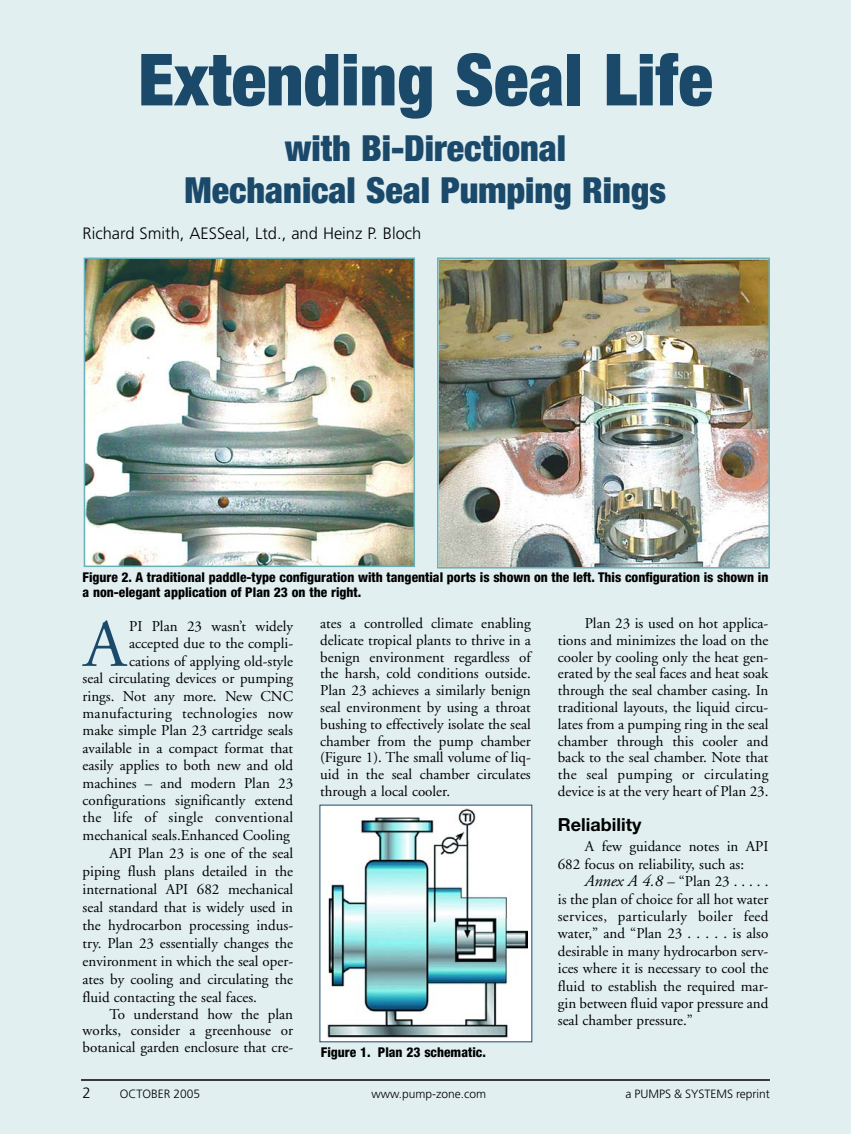
<style>
.page{position:relative;width:851px;height:1134px;background:#fff}
.page>*{position:absolute;margin:0;border:0;box-sizing:border-box;transform-origin:0 0}
.t1{font:900 condensed 72px "Helvetica Neue";color:#1a496a}
.t2{font:67.5px "Adobe Garamond";color:#1a496a}
.t3{font:900 condensed 36px/42px "Helvetica Neue";color:#1a496a;text-align:center}
.t4{font:700 18px "Helvetica Neue";color:#000}
.t5{font:300 16.5px "Frutiger";color:#000}
.t6{font:15px/16.8px "Adobe Garamond";color:#000;text-align:justify}
.t7{font:15px "Adobe Garamond";letter-spacing:.02em;color:#000}
.t8{font:300 15px "Frutiger";color:#000}
.t9{font:800 condensed 13.5px/15px "Helvetica Neue";color:#000}
.t10{font:300 12px "Frutiger";color:#000}
.s1{font-style:italic;font-size:16.5px}
</style>
<div class="page">
<div style="left:0;top:0;width:850px;height:1134px;background:#e1eff1"></div>
<img style="left:87px;top:261px;width:325px;height:303px">
<div style="left:84px;top:258px;width:331px;height:309px;border:2px solid #68b0b8"></div>
<img style="left:440px;top:261px;width:327px;height:305px">
<div style="left:437px;top:258px;width:333px;height:311px;border:2px solid #68b0b8"></div>
<img style="left:322px;top:807px;width:205px;height:233px">
<hr style="left:81px;top:1079px;width:689px;height:2px;background:#000">
<h1 class="t1" style="left:138px;top:54px;width:576px">Extending Seal Life</h1>
<h3 class="t3" style="left:185px;top:130px;width:483px">with Bi-Directional<br>Mechanical Seal Pumping Rings</h3>
<p class="t5" style="left:82px;top:227px;width:340px">Richard Smith, AESSeal, Ltd., and Heinz P. Bloch</p>
<p class="t9" style="left:83px;top:571px;width:687px">Figure 2. A traditional paddle-type configuration with tangential ports is shown on the left. This configuration is shown in a non-elegant application of Plan 23 on the right.</p>
<h2 class="t2" style="left:84px;top:617px;width:44px">A</h2>
<p class="t6" style="left:129px;top:619px;width:165px">PI Plan 23 wasn’t widely</p>
<p class="t6" style="left:129px;top:637px;width:165px">accepted due to the compli-</p>
<p class="t6" style="left:129px;top:654px;width:165px">cations of applying old-style</p>
<p class="t6" style="left:82px;top:671px;width:212px">seal circulating devices or pumping</p>
<p class="t6" style="left:82px;top:689px;width:212px">rings. Not any more. New CNC</p>
<p class="t7" style="left:82px;top:707px;width:212px">manufacturing technologies now</p>
<p class="t6" style="left:82px;top:724px;width:212px">make simple Plan 23 cartridge seals</p>
<p class="t6" style="left:82px;top:741px;width:212px">available in a compact format that</p>
<p class="t6" style="left:82px;top:758px;width:212px">easily applies to both new and old</p>
<p class="t6" style="left:82px;top:776px;width:212px">machines – and modern Plan 23</p>
<p class="t6" style="left:82px;top:793px;width:212px">configurations significantly extend</p>
<p class="t7" style="left:82px;top:812px;width:212px">the life of single conventional</p>
<p class="t6" style="left:82px;top:828px;width:209px">mechanical seals.Enhanced Cooling</p>
<p class="t6" style="left:110px;top:846px;width:185px">API Plan 23 is one of the seal</p>
<p class="t6" style="left:82px;top:864px;width:212px">piping flush plans detailed in the</p>
<p class="t6" style="left:82px;top:882px;width:212px">international API 682 mechanical</p>
<p class="t6" style="left:82px;top:900px;width:212px">seal standard that is widely used in</p>
<p class="t6" style="left:82px;top:918px;width:212px">the hydrocarbon processing indus-</p>
<p class="t6" style="left:82px;top:936px;width:212px">try. Plan 23 essentially changes the</p>
<p class="t6" style="left:82px;top:954px;width:212px">environment in which the seal oper-</p>
<p class="t6" style="left:82px;top:972px;width:212px">ates by cooling and circulating the</p>
<p class="t6" style="left:82px;top:990px;width:176px">fluid contacting the seal faces.</p>
<p class="t6" style="left:110px;top:1007px;width:185px">To understand how the plan</p>
<p class="t6" style="left:82px;top:1024px;width:212px">works, consider a greenhouse or</p>
<p class="t6" style="left:82px;top:1040px;width:212px">botanical garden enclosure that cre-</p>
<p class="t6" style="left:320px;top:616px;width:212px">ates a controlled climate enabling delicate tropical plants to thrive in a benign environment regardless of the harsh, cold conditions outside.<br>Plan 23 achieves a similarly benign seal environment by using a throat bushing to effectively isolate the seal chamber from the pump chamber (Figure 1). The small volume of liq&shy;uid in the seal chamber circulates through a local cooler.</p>
<p class="t6" style="left:557px;top:616px;width:212px;text-indent:27px">Plan 23 is used on hot applica&shy;tions and minimizes the load on the cooler by cooling only the heat gen&shy;erated by the seal faces and heat soak through the seal chamber casing. In traditional layouts, the liquid circu&shy;lates from a pumping ring in the seal chamber through this cooler and back to the seal chamber. Note that the seal pumping or circulating device is at the very heart of Plan 23.</p>
<p class="t4" style="left:558px;top:818px;width:85px">Reliability</p>
<p class="t6" style="left:558px;top:839px;width:212px;line-height:17.4px;text-indent:27px">A few guidance notes in API<br>682 focus on reliability, such as:</p>
<p class="t6" style="left:558px;top:874px;width:212px;line-height:17.4px;text-indent:27px"><span class="s1">Annex A 4.8</span> – “Plan 23 . . . . . is the plan of choice for all hot water services, particularly boiler feed water,” and “Plan 23 . . . . . is also desirable in many hydrocarbon serv&shy;ices where it is necessary to cool the fluid to establish the required mar&shy;gin between fluid vapor pressure and seal chamber pressure.”</p>
<p class="t9" style="left:321px;top:1046px;width:166px">Figure 1. Plan 23 schematic.</p>
<p class="t8" style="left:82px;top:1087px;width:10px">2</p>
<p class="t10" style="left:120px;top:1089px;width:82px">OCTOBER 2005</p>
<p class="t10" style="left:371px;top:1089px;width:116px">www.pump-zone.com</p>
<p class="t10" style="left:625px;top:1089px;width:146px">a PUMPS &amp; SYSTEMS reprint</p>
</div>
